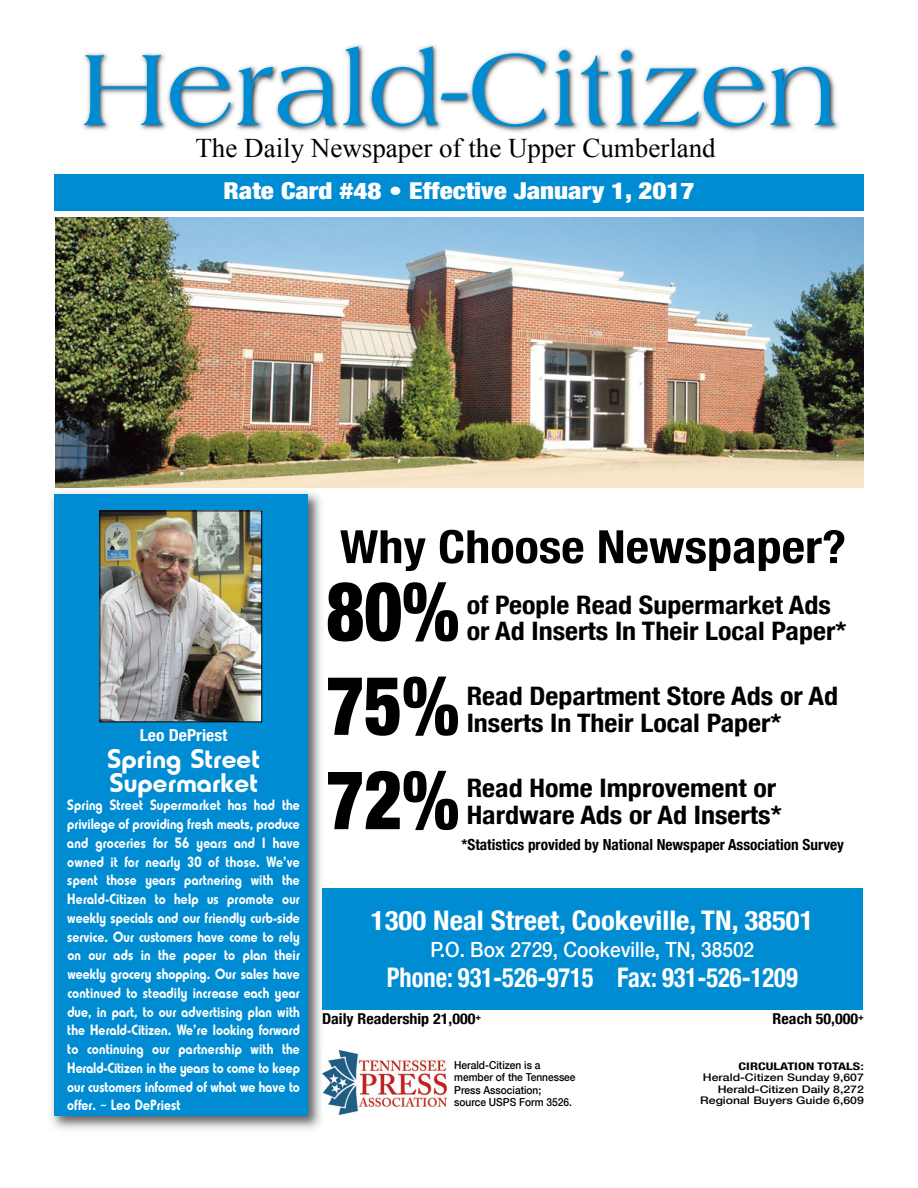
<style>
.page{position:relative;width:918px;height:1188px;background:#fff}
.page>*{position:absolute;margin:0;border:0;box-sizing:border-box;transform-origin:0 0}
.t1{font:108px "Americana";color:#008cd2}
.t2{font:900 condensed 82.35px/94.3px "Helvetica Neue";color:#000;text-align:justify;scale:.89 1}
.t3{font:700 condensed 45.9px "Helvetica Neue";color:#000;scale:1.1 1}
.t4{font:27px "Times New Roman";color:#000}
.t5{font:700 condensed 27px "Helvetica Neue";color:#fff;scale:1.07 1}
.t6{font:700 condensed 27px "Helvetica Neue";color:#fff;scale:.91 1}
.t7{font:27px/24px "Hammer Fat";color:#fff;scale:1.07 1}
.t8{font:700 condensed 25.5px/26.7px "Helvetica Neue";color:#000;scale:1.1 1}
.t9{font:900 condensed 23.25px "Helvetica Neue";color:#fff;scale:1.16 1}
.t10{font:500 21px "Helvetica Neue";color:#fff;scale:.91 1}
.t11{font:700 condensed 16.5px "Helvetica Neue";color:#fff;scale:1.07 1}
.t12{font:700 condensed 15.3px "Helvetica Neue";color:#000}
.t13{font:15px/18.8px "Hammer Fat";color:#fff;text-align:justify;scale:.9 1}
.t14{font:700 condensed 15px "Helvetica Neue";color:#000;scale:1.07 1}
.t15{font:500 10.95px/12.5px "Helvetica Neue";color:#000;scale:.93 1}
.t16{font:500 10.5px/11.7px "Helvetica Neue";color:#000;text-align:right;scale:1.17 1}
.s1{font-weight:700;font-stretch:condensed}
</style>
<div class="page">
<div style="left:54px;top:174px;width:810px;height:37px;background:#008cd2"></div>
<img style="left:83px;top:45px;width:756px;height:87px">
<img style="left:56px;top:218px;width:808px;height:270px">
<img style="left:51px;top:492px;width:271px;height:638px">
<img style="left:56px;top:487px;width:271px;height:1px">
<div style="left:54px;top:495px;width:254px;height:621px;background:#008cd2"></div>
<img style="left:102px;top:513px;width:158px;height:207px">
<div style="left:100px;top:511px;width:162px;height:211px;border:1px solid #000"></div>
<div style="left:322px;top:888px;width:540px;height:122px;background:#008cd2"></div>
<img style="left:322px;top:1051px;width:125px;height:64px">
<p class="t1" style="left:80px;top:46px;width:759px">Herald-Citizen</p>
<p class="t4" style="left:195px;top:133px;width:522px">The Daily Newspaper of the Upper Cumberland</p>
<p class="t9" style="left:223px;top:176px;width:408px">Rate Card #48 • Effective January 1, 2017</p>
<p class="t11" style="left:140px;top:725px;width:83px">Leo DePriest</p>
<p class="t7" style="left:107px;top:746px;width:144px">Spring Street<br>Supermarket</p>
<p class="t13" style="left:67px;top:796px;width:260px">Spring Street Supermarket has had the privilege of providing fresh meats, produce and groceries for 56 years and I have owned it for nearly 30 of those. We’ve spent those years partnering with the Herald-Citizen to help us promote our weekly specials and our friendly curb-side service. Our customers have come to rely on our ads in the paper to plan their weekly grocery shopping. Our sales have continued to steadily increase each year due, in part, to our advertising plan with the Herald-Citizen. We’re looking forward to continuing our partnership with the Herald-Citizen in the years to come to keep our customers informed of what we have to offer. ~ Leo DePriest</p>
<p class="t3" style="left:340px;top:519px;width:462px">Why Choose Newspaper?</p>
<p class="t2" style="left:326px;top:563px;width:151px">80% 75% 72%</p>
<p class="t8" style="left:467px;top:591px;width:347px">of People Read Supermarket Ads or Ad Inserts In Their Local Paper*</p>
<p class="t8" style="left:467px;top:683px;width:339px">Read Department Store Ads or Ad<br>Inserts In Their Local Paper*</p>
<p class="t8" style="left:467px;top:774px;width:288px">Read Home Improvement or<br>Hardware Ads or Ad Inserts*</p>
<p class="t12" style="left:461px;top:835px;width:384px">*Statistics provided by National Newspaper Association Survey</p>
<p class="t5" style="left:371px;top:904px;width:415px">1300 Neal Street, Cookeville, TN, 38501</p>
<p class="t10" style="left:430px;top:937px;width:357px">P.O. Box 2729, Cookeville, TN, 38502</p>
<p class="t6" style="left:387px;top:961px;width:453px">Phone: 931-526-9715 Fax: 931-526-1209</p>
<p class="t14" style="left:773px;top:1010px;width:87px">Reach 50,000<sup>+</sup></p>
<p class="t14" style="left:322px;top:1010px;width:150px">Daily Readership 21,000<sup>+</sup></p>
<p class="t15" style="left:454px;top:1058px;width:132px">Herald-Citizen is a member of the Tennessee<br>Press Association; source USPS Form 3526.</p>
<p class="t16" style="left:700px;top:1060px;width:141px"><span class="s1">CIRCULATION TOTALS:<br></span>Herald-Citizen Sunday 9,607<br>Herald-Citizen Daily 8,272<br>Regional Buyers Guide 6,609</p>
</div>
